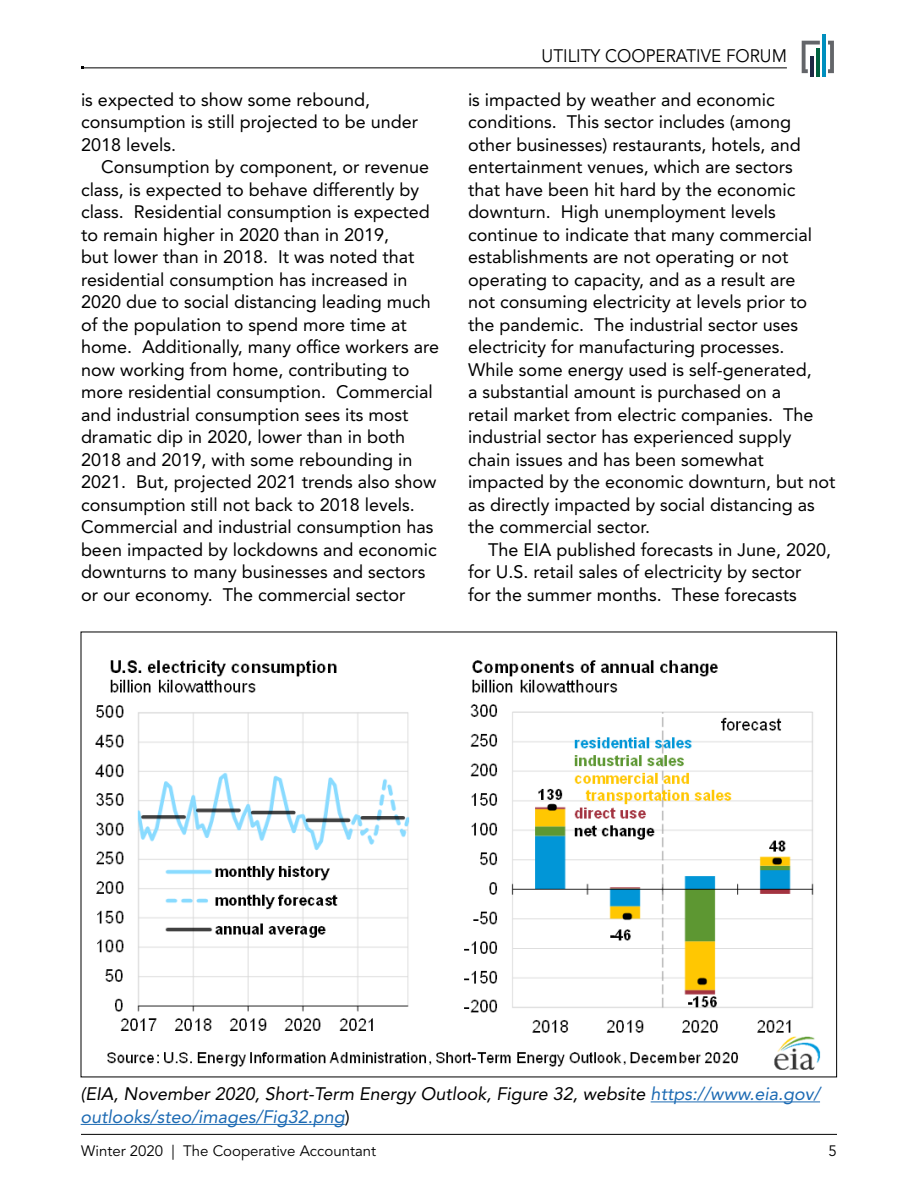
<style>
.page{position:relative;width:918px;height:1188px;background:#fff}
.page>*{position:absolute;margin:0;border:0;box-sizing:border-box;transform-origin:0 0}
.t1{font:18px/22.5px "Avenir LT Std";color:#000}
.t2{font:italic 18px/22.5px "Avenir LT Std";color:#000}
.t3{font:18px "Avenir LT Std";color:#000;scale:.95 1}
.t4{font:15px "Avenir LT Std";color:#000}
.s1{color:#1c6ab3}
.s2{font-style:normal}
</style>
<div class="page">
<hr style="left:81px;top:1134px;width:756px;height:1px;background:#000">
<hr style="left:82px;top:67px;width:705px;height:1px;background:#000">
<hr style="left:651px;top:1101px;width:169px;height:1px;background:#1c6ab3">
<hr style="left:81px;top:1124px;width:264px;height:1px;background:#1c6ab3">
<img style="left:95px;top:660px;width:726px;height:410px">
<svg style="left:802px;top:41px;width:18px;height:32px"></svg>
<svg style="left:828px;top:41px;width:6px;height:32px"></svg>
<hr style="left:822px;top:35px;width:4px;height:42px;background:#008fbe">
<hr style="left:816px;top:49px;width:4px;height:28px;background:#006241">
<hr style="left:810px;top:56px;width:4px;height:21px;background:#202945">
<p class="t1" style="left:81px;top:88px;width:339px">is expected to show some rebound, consumption is still projected to be under<br>2018 levels.</p>
<p class="t1" style="left:81px;top:156px;width:360px;text-indent:20px">Consumption by component, or revenue class, is expected to behave differently by class. Residential consumption is expected to remain higher in 2020 than in 2019,<br>but lower than in 2018. It was noted that residential consumption has increased in 2020 due to social distancing leading much of the population to spend more time at home. Additionally, many office workers are now working from home, contributing to more residential consumption. Commercial and industrial consumption sees its most dramatic dip in 2020, lower than in both 2018 and 2019, with some rebounding in 2021. But, projected 2021 trends also show consumption still not back to 2018 levels.<br>Commercial and industrial consumption has been impacted by lockdowns and economic downturns to many businesses and sectors or our economy. The commercial sector</p>
<p class="t3" style="left:542px;top:45px;width:260px">UTILITY COOPERATIVE FORUM</p>
<p class="t1" style="left:468px;top:88px;width:369px">is impacted by weather and economic conditions. This sector includes (among other businesses) restaurants, hotels, and entertainment venues, which are sectors<br>that have been hit hard by the economic downturn. High unemployment levels continue to indicate that many commercial establishments are not operating or not operating to capacity, and as a result are<br>not consuming electricity at levels prior to the pandemic. The industrial sector uses electricity for manufacturing processes.<br>While some energy used is self-generated,<br>a substantial amount is purchased on a<br>retail market from electric companies. The industrial sector has experienced supply chain issues and has been somewhat impacted by the economic downturn, but not as directly impacted by social distancing as the commercial sector.</p>
<p class="t1" style="left:468px;top:538px;width:365px;text-indent:20px">The EIA published forecasts in June, 2020, for U.S. retail sales of electricity by sector<br>for the summer months. These forecasts</p>
<p class="t2" style="left:81px;top:1083px;width:741px">(EIA, November 2020, Short-Term Energy Outlook, Figure 32, website <span class="s1">https://www.eia.gov/ outlooks/steo/images/Fig32.png</span><span class="s2">)</span></p>
<p class="t4" style="left:81px;top:1142px;width:297px">Winter 2020 | The Cooperative Accountant</p>
<p class="t4" style="left:829px;top:1142px;width:10px">5</p>
</div>
